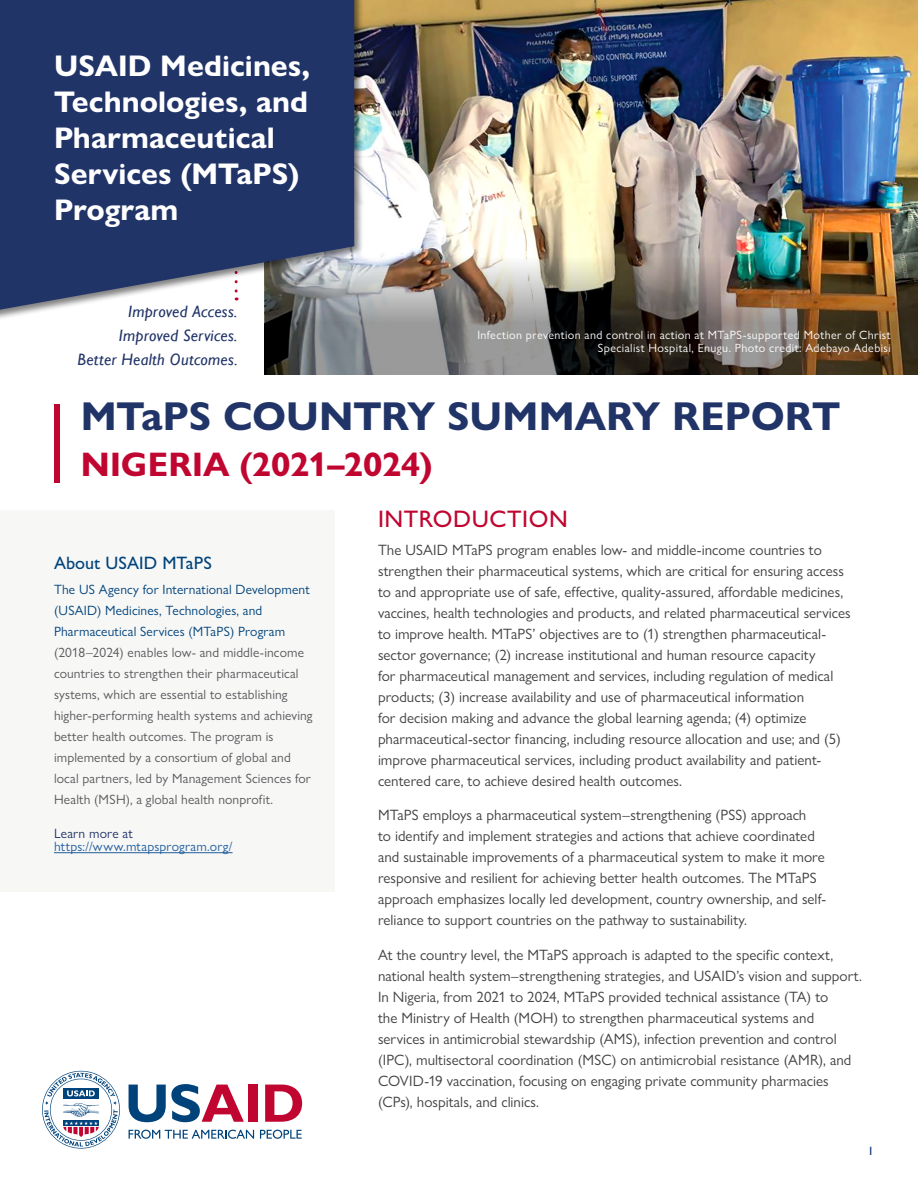
<style>
.page{position:relative;width:918px;height:1188px;background:#fff}
.page>*{position:absolute;margin:0;border:0;box-sizing:border-box;transform-origin:0 0}
.t1{font:700 40.5px "Gill Sans Nova";letter-spacing:-.005em;color:#213468}
.t2{font:700 34.2px "Gill Sans Nova";color:#c00630}
.t3{font:700 30px/36px "Gill Sans Nova";letter-spacing:.005em;color:#fff}
.t4{font:500 24px "Gill Sans Nova";letter-spacing:.025em;color:#c00630}
.t5{font:500 18px "Gill Sans Nova";letter-spacing:.005em;color:#00437b}
.t6{font:italic 16.5px/24px "Gill Sans";letter-spacing:.015em;color:#213468;text-align:right}
.t7{font:15px/21px "Gill Sans Nova";color:#414042}
.t8{font:13.5px/21px "Gill Sans Nova";letter-spacing:.01em;color:#58595b}
.t9{font:13.5px/21px "Gill Sans Nova";letter-spacing:.01em;color:#00437b}
.t10{font:13.5px "Gill Sans Nova";letter-spacing:.015em;color:#215e9e}
.t11{font:13.5px "Gill Sans Nova";letter-spacing:.015em;color:#213468}
.t12{font:12px/13.5px "Gill Sans Nova";letter-spacing:.035em;color:#fff;text-align:right}
.t13{font:12px "Gill Sans";color:#002f6c}
</style>
<div class="page">
<img style="left:364px;top:0;width:554px;height:249px">
<div style="left:0;top:511px;width:335px;height:381px;background:#f7f7f6"></div>
<div style="left:0;top:0;width:364px;height:322px;background:#000;opacity:.5"></div>
<div style="left:0;top:0;width:354px;height:310px;background:#213468"></div>
<hr style="left:54px;top:852px;width:179px;height:1px;background:#215e9e">
<img style="left:265px;top:249px;width:653px;height:126px">
<svg style="left:129px;top:1130px;width:125px;height:9px"></svg>
<svg style="left:260px;top:1130px;width:42px;height:9px"></svg>
<svg style="left:129px;top:1084px;width:115px;height:38px"></svg>
<div style="left:248px;top:1085px;width:9px;height:37px;background:#c00630"></div>
<svg style="left:265px;top:1085px;width:37px;height:37px"></svg>
<svg style="left:42px;top:1071px;width:78px;height:78px"></svg>
<div style="left:54px;top:404px;width:5px;height:79px;background:#c00630"></div>
<h3 class="t3" style="left:54px;top:48px;width:258px">USAID Medicines,<br>Technologies, and<br>Pharmaceutical<br>Services (MTaPS)<br>Program</h3>
<p class="t6" style="left:78px;top:299px;width:161px">Improved Access.<br>Improved Services.<br>Better Health Outcomes.</p>
<p class="t12" style="left:477px;top:328px;width:415px">Infection prevention and control in action at MTaPS-supported Mother of Christ<br>Specialist Hospital, Enugu. Photo credit: Adebayo Adebisi</p>
<h1 class="t1" style="left:81px;top:391px;width:761px">MTaPS COUNTRY SUMMARY REPORT</h1>
<h2 class="t2" style="left:81px;top:443px;width:353px">NIGERIA (2021–2024)</h2>
<p class="t5" style="left:54px;top:552px;width:160px">About USAID MTaPS</p>
<p class="t9" style="left:54px;top:579px;width:257px">The US Agency for International Development (USAID) Medicines, Technologies, and<br>Pharmaceutical Services (MTaPS) Program</p>
<p class="t8" style="left:54px;top:642px;width:260px">(2018–2024) enables low- and middle-income countries to strengthen their pharmaceutical systems, which are essential to establishing higher-performing health systems and achieving better health outcomes. The program is implemented by a consortium of global and local partners, led by Management Sciences for Health (MSH), a global health nonprofit.</p>
<p class="t11" style="left:54px;top:825px;width:80px">Learn more at</p>
<p class="t10" style="left:54px;top:839px;width:180px">https://www.mtapsprogram.org/</p>
<h3 class="t4" style="left:378px;top:504px;width:191px">INTRODUCTION</h3>
<p class="t7" style="left:378px;top:539px;width:474px">The USAID MTaPS program enables low- and middle-income countries to strengthen their pharmaceutical systems, which are critical for ensuring access to and appropriate use of safe, effective, quality-assured, affordable medicines, vaccines, health technologies and products, and related pharmaceutical services to improve health. MTaPS’ objectives are to (1) strengthen pharmaceutical&shy;sector governance; (2) increase institutional and human resource capacity<br>for pharmaceutical management and services, including regulation of medical products; (3) increase availability and use of pharmaceutical information<br>for decision making and advance the global learning agenda; (4) optimize pharmaceutical-sector financing, including resource allocation and use; and (5) improve pharmaceutical services, including product availability and patient&shy;centered care, to achieve desired health outcomes.</p>
<p class="t7" style="left:378px;top:804px;width:450px">MTaPS employs a pharmaceutical system–strengthening (PSS) approach<br>to identify and implement strategies and actions that achieve coordinated and sustainable improvements of a pharmaceutical system to make it more responsive and resilient for achieving better health outcomes. The MTaPS approach emphasizes locally led development, country ownership, and self&shy;reliance to support countries on the pathway to sustainability.</p>
<p class="t7" style="left:378px;top:944px;width:486px">At the country level, the MTaPS approach is adapted to the specific context, national health system–strengthening strategies, and USAID’s vision and support.<br>In Nigeria, from 2021 to 2024, MTaPS provided technical assistance (TA) to<br>the Ministry of Health (MOH) to strengthen pharmaceutical systems and services in antimicrobial stewardship (AMS), infection prevention and control (IPC), multisectoral coordination (MSC) on antimicrobial resistance (AMR), and COVID-19 vaccination, focusing on engaging private community pharmacies (CPs), hospitals, and clinics.</p>
<p class="t13" style="left:868px;top:1144px;width:7px">1</p>
</div>
